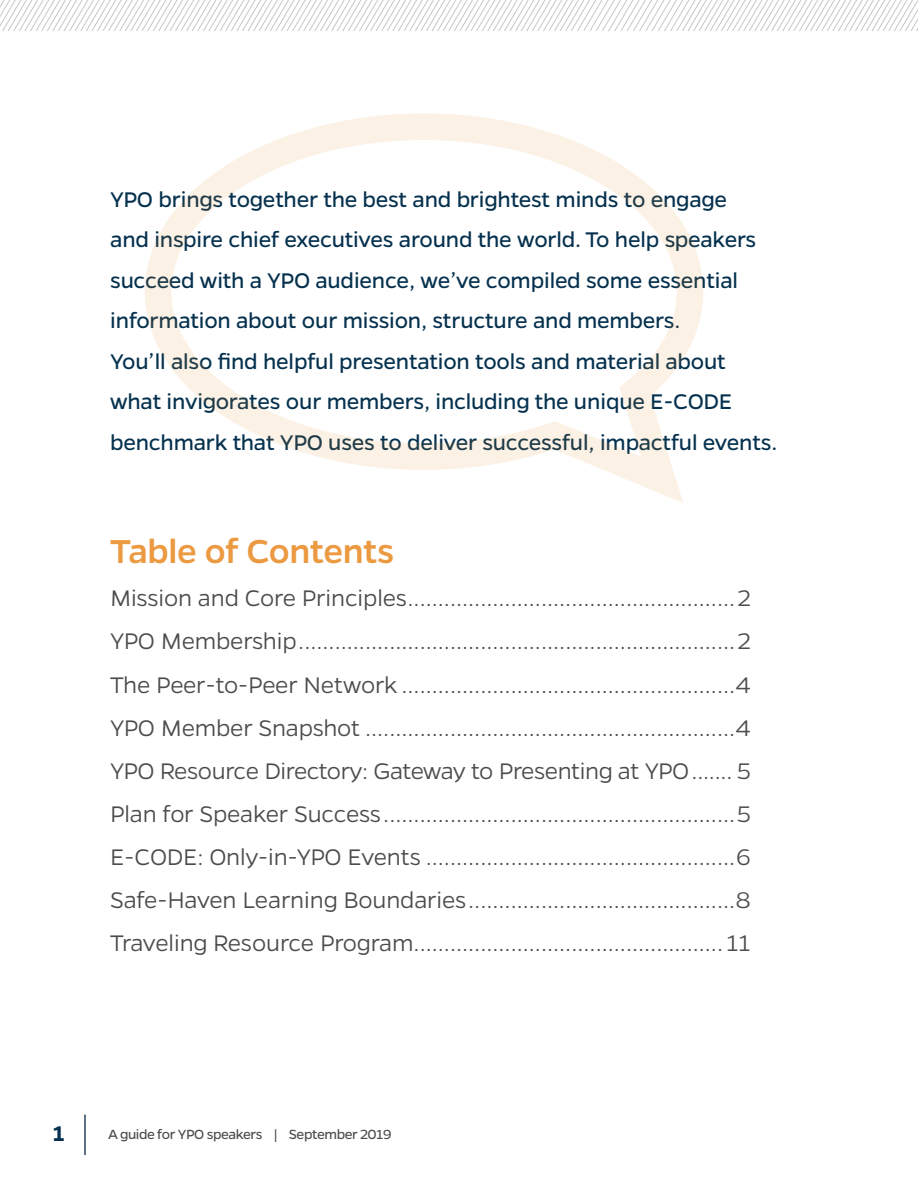
<style>
.page{position:relative;width:918px;height:1188px;background:#fff}
.page>*{position:absolute;margin:0;border:0;box-sizing:border-box;transform-origin:0 0}
.t1{font:500 37.5px "Gentona";letter-spacing:-.01em;color:#ec9a41}
.t2{font:300 25.5px/43px "Gentona";letter-spacing:-.01em;color:#4b4c4d;text-align:justify}
.t3{font:24px/40.5px "Gentona";letter-spacing:-.01em;color:#05314e}
.t4{font:600 24px "Gentona";color:#05314e}
.t5{font:15px "Gentona";letter-spacing:-.03em;color:#4b4c4d}
</style>
<div class="page">
<hr style="left:84px;top:1115px;width:2px;height:40px;background:#2a435e">
<svg style="left:0;top:0;width:918px;height:30px"></svg>
<svg style="left:145px;top:113px;width:558px;height:390px"></svg>
<p class="t3" style="left:110px;top:179px;width:669px">YPO brings together the best and brightest minds to engage<br>and inspire chief executives around the world. To help speakers succeed with a YPO audience, we’ve compiled some essential information about our mission, structure and members.<br>You’ll also find helpful presentation tools and material about what invigorates our members, including the unique E-CODE benchmark that YPO uses to deliver successful, impactful events.</p>
<h1 class="t1" style="left:110px;top:530px;width:286px">Table of Contents</h1>
<p class="t2" style="left:110px;top:577px;width:642px">Mission and Core Principles......................................................2<br>YPO Membership........................................................................2<br>The Peer-to-Peer Network .......................................................4<br>YPO Member Snapshot .............................................................4<br>YPO Resource Directory: Gateway to Presenting at YPO....... 5<br>Plan for Speaker Success..........................................................5<br>E-CODE: Only-in-YPO Events ...................................................6<br>Safe-Haven Learning Boundaries............................................8<br>Traveling Resource Program................................................... 11</p>
<p class="t4" style="left:53px;top:1120px;width:14px">1</p>
<p class="t5" style="left:108px;top:1126px;width:285px">A guide for YPO speakers | September 2019</p>
</div>
